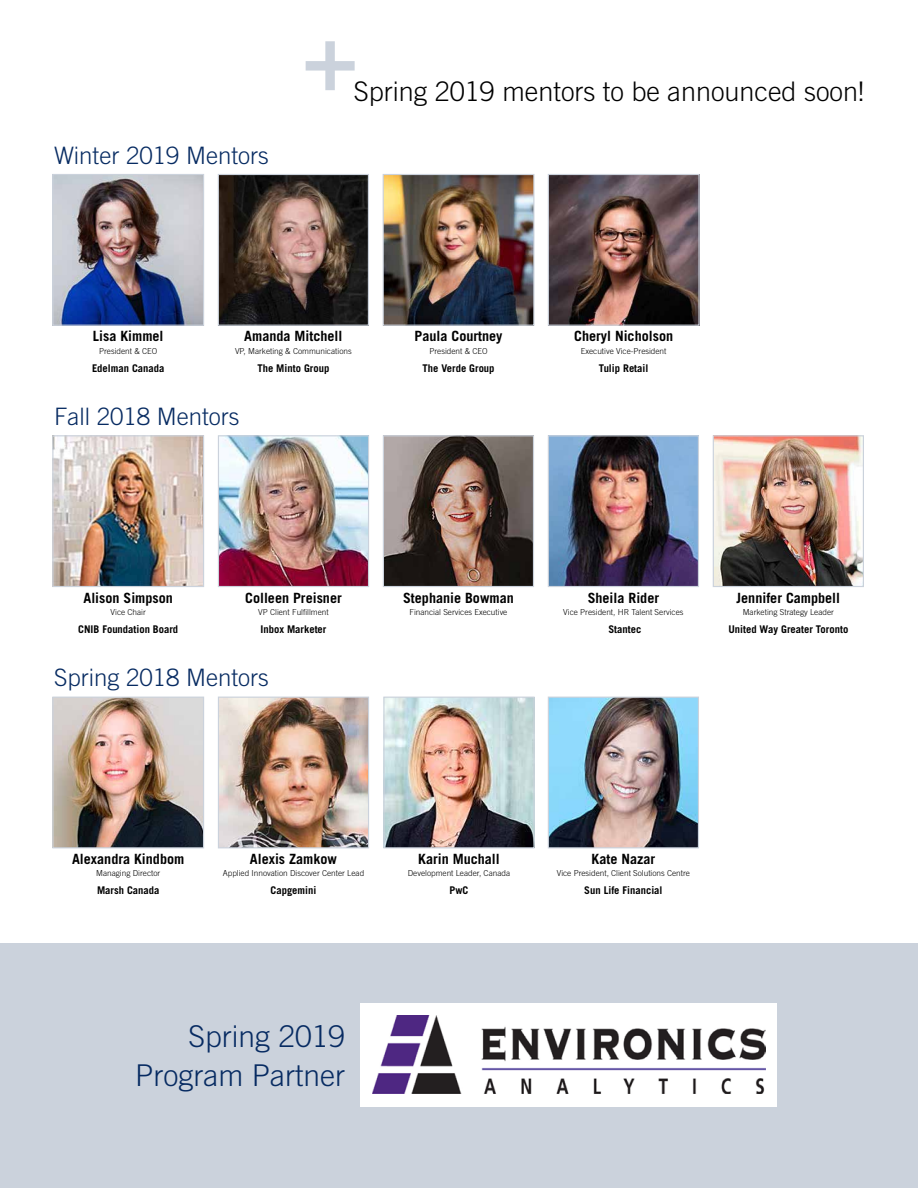
<style>
.page{position:relative;width:918px;height:1188px;background:#fff}
.page>*{position:absolute;margin:0;border:0;box-sizing:border-box;transform-origin:0 0}
.t1{font:300 30px/39px "Trade Gothic";color:#072b62;text-align:right}
.t2{font:300 27px "Trade Gothic";color:#000}
.t3{font:300 24px "Trade Gothic";color:#072b62}
.t4{font:700 14.1px "Trade Gothic";color:#000}
.t5{font:700 10.65px "Trade Gothic";color:#000}
.t6{font:300 8.25px "Trade Gothic";color:#000}
</style>
<div class="page">
<img style="left:54px;top:699px;width:148px;height:147px">
<div style="left:52px;top:697px;width:152px;height:151px;border:1px solid #cbd2dc"></div>
<img style="left:220px;top:699px;width:147px;height:147px">
<div style="left:218px;top:697px;width:151px;height:151px;border:1px solid #cbd2dc"></div>
<img style="left:385px;top:699px;width:148px;height:147px">
<div style="left:383px;top:697px;width:152px;height:151px;border:1px solid #cbd2dc"></div>
<img style="left:550px;top:699px;width:147px;height:147px">
<div style="left:548px;top:697px;width:151px;height:151px;border:1px solid #cbd2dc"></div>
<img style="left:54px;top:437px;width:148px;height:148px">
<div style="left:52px;top:435px;width:152px;height:152px;border:1px solid #cbd2dc"></div>
<img style="left:220px;top:437px;width:147px;height:148px">
<div style="left:218px;top:435px;width:151px;height:152px;border:1px solid #cbd2dc"></div>
<img style="left:385px;top:437px;width:147px;height:148px">
<div style="left:383px;top:435px;width:151px;height:152px;border:1px solid #cbd2dc"></div>
<img style="left:550px;top:437px;width:147px;height:148px">
<div style="left:548px;top:435px;width:151px;height:152px;border:1px solid #cbd2dc"></div>
<img style="left:715px;top:437px;width:147px;height:148px">
<div style="left:713px;top:435px;width:151px;height:152px;border:1px solid #cbd2dc"></div>
<img style="left:54px;top:176px;width:148px;height:148px">
<div style="left:52px;top:174px;width:152px;height:152px;border:1px solid #cbd2dc"></div>
<img style="left:385px;top:176px;width:147px;height:148px">
<div style="left:383px;top:174px;width:151px;height:152px;border:1px solid #cbd2dc"></div>
<img style="left:550px;top:176px;width:148px;height:148px">
<div style="left:548px;top:174px;width:152px;height:152px;border:1px solid #cbd2dc"></div>
<img style="left:220px;top:176px;width:147px;height:148px">
<div style="left:218px;top:174px;width:151px;height:152px;border:1px solid #cbd2dc"></div>
<svg style="left:306px;top:41px;width:49px;height:49px"></svg>
<div style="left:0;top:944px;width:918px;height:244px;background:#cbd2dc"></div>
<div style="left:360px;top:1003px;width:417px;height:103px;background:#fff"></div>
<img style="left:372px;top:1015px;width:394px;height:79px">
<h3 class="t3" style="left:54px;top:141px;width:216px">Winter 2019 Mentors</h3>
<h2 class="t2" style="left:354px;top:75px;width:512px">Spring 2019 mentors to be announced soon!</h2>
<h3 class="t4" style="left:93px;top:328px;width:72px">Lisa Kimmel</h3>
<p class="t6" style="left:99px;top:346px;width:60px">President &amp; CEO</p>
<p class="t5" style="left:92px;top:361px;width:74px">Edelman Canada</p>
<h3 class="t4" style="left:244px;top:328px;width:100px">Amanda Mitchell</h3>
<p class="t6" style="left:235px;top:346px;width:118px">VP, Marketing &amp; Communications</p>
<p class="t5" style="left:257px;top:361px;width:73px">The Minto Group</p>
<h3 class="t3" style="left:54px;top:402px;width:187px">Fall 2018 Mentors</h3>
<h3 class="t4" style="left:415px;top:328px;width:89px">Paula Courtney</h3>
<p class="t6" style="left:429px;top:346px;width:60px">President &amp; CEO</p>
<p class="t5" style="left:423px;top:361px;width:74px">The Verde Group</p>
<h3 class="t4" style="left:574px;top:328px;width:100px">Cheryl Nicholson</h3>
<p class="t6" style="left:581px;top:346px;width:87px">Executive Vice-President</p>
<p class="t5" style="left:599px;top:361px;width:51px">Tulip Retail</p>
<h3 class="t4" style="left:83px;top:589px;width:91px">Alison Simpson</h3>
<p class="t6" style="left:111px;top:607px;width:37px">Vice Chair</p>
<p class="t5" style="left:78px;top:623px;width:102px">CNIB Foundation Board</p>
<h3 class="t4" style="left:245px;top:589px;width:98px">Colleen Preisner</h3>
<p class="t6" style="left:258px;top:607px;width:72px">VP Client Fulfillment</p>
<p class="t5" style="left:261px;top:623px;width:67px">Inbox Marketer</p>
<h3 class="t3" style="left:54px;top:664px;width:216px">Spring 2018 Mentors</h3>
<h3 class="t4" style="left:403px;top:589px;width:112px">Stephanie Bowman</h3>
<p class="t6" style="left:409px;top:607px;width:100px">Financial Services Executive</p>
<h3 class="t4" style="left:588px;top:589px;width:73px">Sheila Rider</h3>
<p class="t6" style="left:563px;top:607px;width:122px">Vice President, HR Talent Services</p>
<p class="t5" style="left:608px;top:623px;width:34px">Stantec</p>
<h3 class="t4" style="left:737px;top:589px;width:105px">Jennifer Campbell</h3>
<p class="t6" style="left:743px;top:607px;width:93px">Marketing Strategy Leader</p>
<p class="t5" style="left:728px;top:623px;width:121px">United Way Greater Toronto</p>
<h3 class="t4" style="left:72px;top:850px;width:114px">Alexandra Kindbom</h3>
<p class="t6" style="left:96px;top:868px;width:66px">Managing Director</p>
<p class="t5" style="left:97px;top:884px;width:64px">Marsh Canada</p>
<h3 class="t4" style="left:250px;top:850px;width:89px">Alexis Zamkow</h3>
<p class="t6" style="left:223px;top:868px;width:143px">Applied Innovation Discover Center Lead</p>
<p class="t5" style="left:271px;top:884px;width:47px">Capgemini</p>
<h3 class="t4" style="left:418px;top:850px;width:83px">Karin Muchall</h3>
<p class="t6" style="left:408px;top:868px;width:104px">Development Leader, Canada</p>
<p class="t5" style="left:450px;top:884px;width:20px">PwC</p>
<h3 class="t4" style="left:592px;top:850px;width:65px">Kate Nazar</h3>
<p class="t6" style="left:557px;top:868px;width:135px">Vice President, Client Solutions Centre</p>
<p class="t5" style="left:584px;top:884px;width:80px">Sun Life Financial</p>
<h1 class="t1" style="left:135px;top:1016px;width:211px">Spring 2019<br>Program Partner</h1>
</div>
